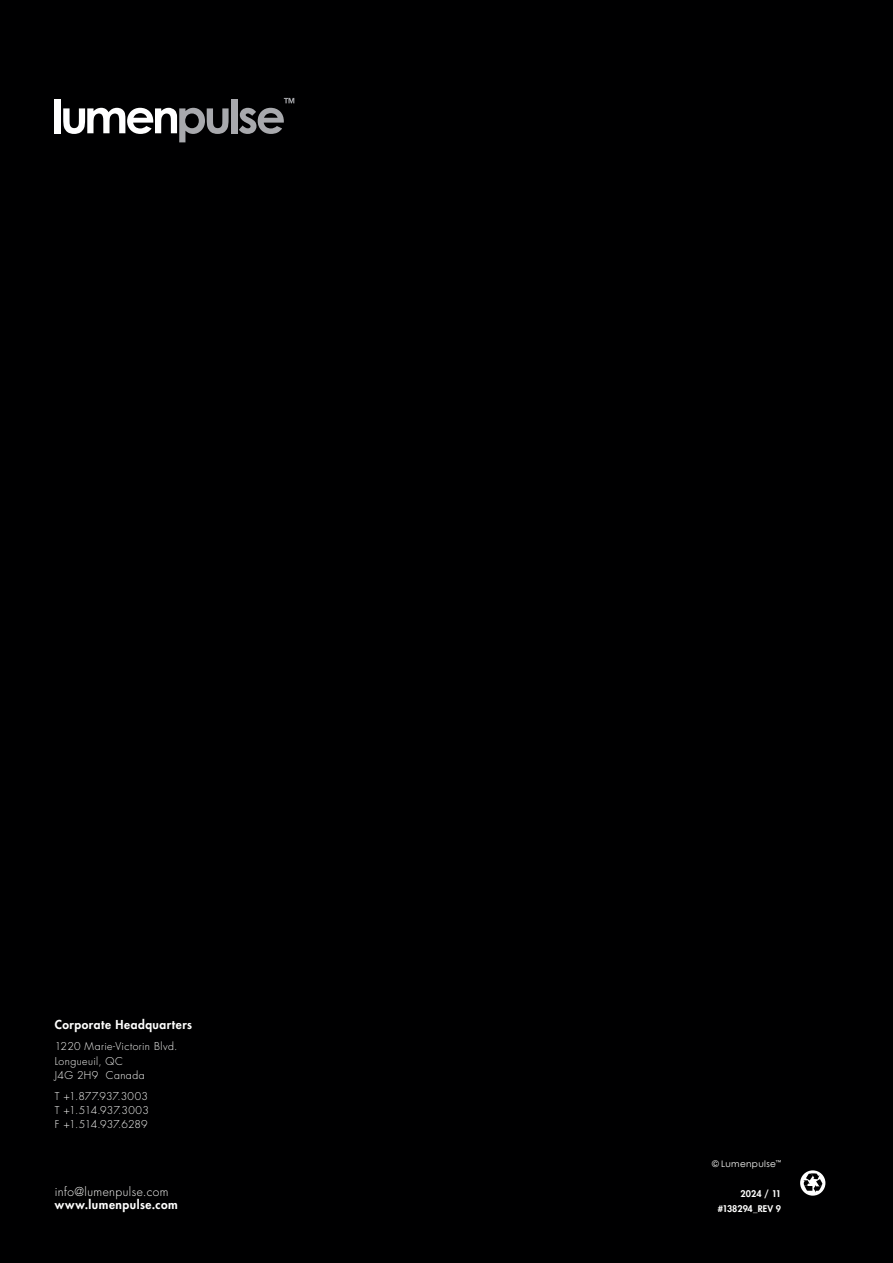
<style>
.page{position:relative;width:893px;height:1263px;background:#000001}
.page>*{position:absolute;margin:0;border:0;box-sizing:border-box;transform-origin:0 0}
.t1{font:300 12px/13.5px "Futura Std";letter-spacing:.035em;color:#fff}
.t2{font:800 12px "Futura Std";letter-spacing:.045em;color:#fff}
.t3{font:300 10.5px/14.2px "Futura Std";letter-spacing:.035em;color:#fff}
.t4{font:800 9px "Futura Std";letter-spacing:.005em;color:#fff}
.t5{font:9px "Century Gothic";letter-spacing:.03em;color:#fff}
.s1{font-weight:800}
</style>
<div class="page">
<svg style="left:800px;top:1170px;width:25px;height:26px"></svg>
<div style="left:55px;top:99px;width:6px;height:34px;background:#fff"></div>
<svg style="left:63px;top:108px;width:166px;height:34px"></svg>
<div style="left:231px;top:99px;width:6px;height:34px;background:#a8a9ad"></div>
<svg style="left:239px;top:98px;width:55px;height:36px"></svg>
<p class="t2" style="left:55px;top:1017px;width:139px">Corporate Headquarters</p>
<p class="t3" style="left:55px;top:1040px;width:124px">1220 Marie-Victorin Blvd.<br>Longueuil, QC<br>J4G 2H9 Canada</p>
<p class="t3" style="left:55px;top:1089px;width:95px;text-align:justify">T +1.877.937.3003<br>T +1.514.937.3003<br>F +1.514.937.6289</p>
<p class="t1" style="left:55px;top:1185px;width:124px">info@lumenpulse.com <span class="s1">www.lumenpulse.com</span></p>
<p class="t5" style="left:712px;top:1158px;width:71px">© Lumenpulse<sup>™</sup></p>
<p class="t4" style="left:741px;top:1188px;width:42px">2024 / 11</p>
<p class="t4" style="left:718px;top:1203px;width:65px">#138294_REV 9</p>
</div>
